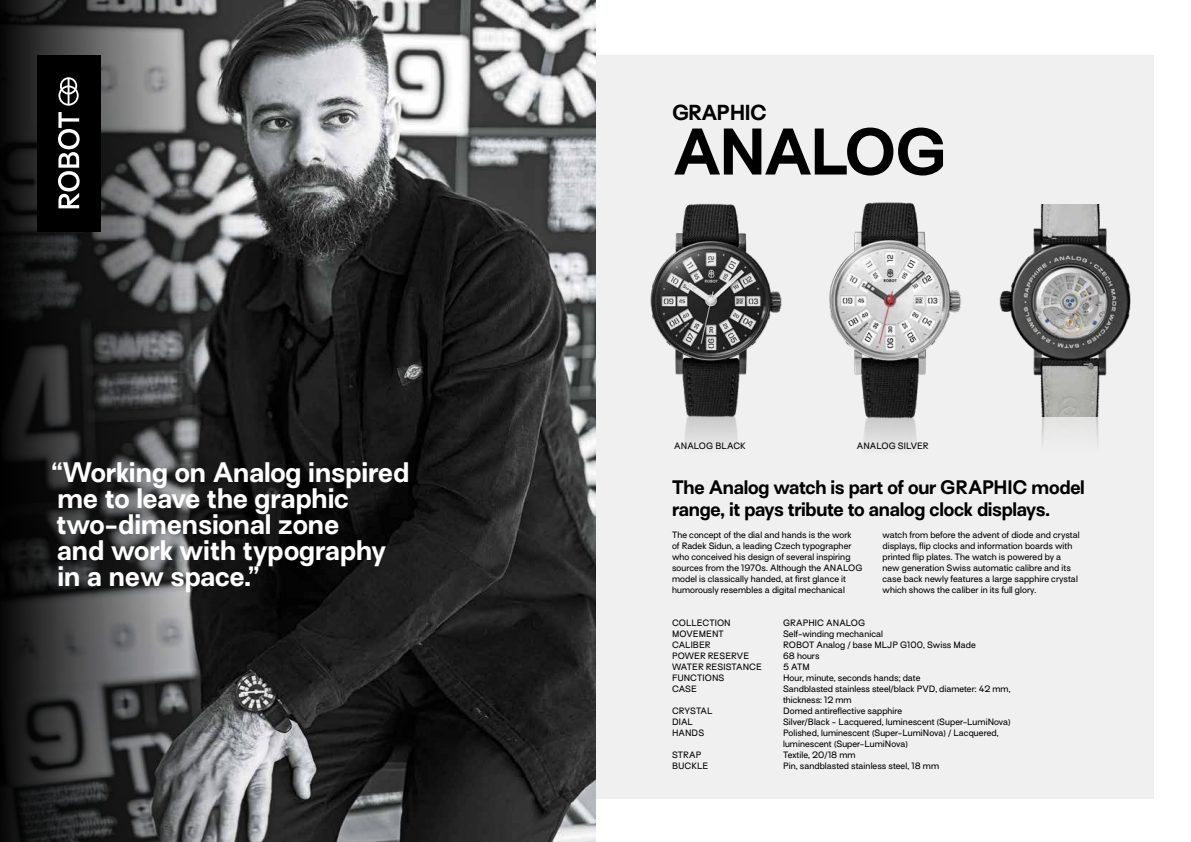
<style>
.page{position:relative;width:1191px;height:842px;background:#fff}
.page>*{position:absolute;margin:0;border:0;box-sizing:border-box;transform-origin:0 0}
.t1{font:700 60.5px "Surt";letter-spacing:-.04em;color:#000}
.t2{font:700 26px/26px "Surt";color:#fff}
.t3{font:700 20px "Surt";letter-spacing:-.02em;color:#000}
.t4{font:700 18px/22px "Surt";letter-spacing:-.02em;color:#000}
.t5{font:8.5px/11px "Surt";letter-spacing:.005em;color:#000}
</style>
<div class="page">
<div style="left:0;top:0;width:1191px;height:799px;background:#f0f0f0"></div>
<div style="left:1154px;top:0;width:37px;height:842px;background:#fff"></div>
<div style="left:0;top:0;width:1191px;height:55px;background:#fff"></div>
<img style="left:234px;top:0;width:361px;height:842px">
<svg style="left:0;top:0;width:234px;height:842px;background:#3f3f40"></svg>
<img style="left:650px;top:203px;width:132px;height:212px">
<img style="left:685px;top:415px;width:53px;height:30px">
<img style="left:829px;top:202px;width:132px;height:214px">
<img style="left:863px;top:416px;width:54px;height:30px">
<img style="left:999px;top:204px;width:132px;height:240px">
<div style="left:37px;top:55px;width:64px;height:176px;background:#000"></div>
<svg style="left:58px;top:112px;width:22px;height:96px"></svg>
<svg style="left:58px;top:77px;width:21px;height:29px"></svg>
<h2 class="t2" style="left:51px;top:462px;width:359px">“Working on Analog inspired me to leave the graphic two-dimensional zone<br>and work with typography in a new space.”</h2>
<h3 class="t3" style="left:672px;top:99px;width:96px">GRAPHIC</h3>
<h1 class="t1" style="left:673px;top:113px;width:275px">ANALOG</h1>
<p class="t5" style="left:674px;top:441px;width:73px">ANALOG BLACK</p>
<p class="t5" style="left:856px;top:441px;width:73px">ANALOG SILVER</p>
<h3 class="t4" style="left:672px;top:478px;width:414px">The Analog watch is part of our GRAPHIC model range, it pays tribute to analog clock displays.</h3>
<p class="t5" style="left:672px;top:530px;width:192px">The concept of the dial and hands is the work<br>of Radek Sidun, a leading Czech typographer who conceived his design of several inspiring sources from the 1970s. Although the ANALOG model is classically handed, at first glance it humorously resembles a digital mechanical</p>
<p class="t5" style="left:882px;top:530px;width:199px">watch from before the advent of diode and crystal displays, flip clocks and information boards with printed flip plates. The watch is powered by a new generation Swiss automatic calibre and its case back newly features a large sapphire crystal which shows the caliber in its full glory.</p>
<p class="t5" style="left:672px;top:618px;width:60px">COLLECTION</p>
<p class="t5" style="left:783px;top:618px;width:84px">GRAPHIC ANALOG</p>
<p class="t5" style="left:672px;top:629px;width:53px">MOVEMENT</p>
<p class="t5" style="left:783px;top:629px;width:101px">Self-winding mechanical</p>
<p class="t5" style="left:672px;top:640px;width:40px">CALIBER</p>
<p class="t5" style="left:783px;top:640px;width:194px">ROBOT Analog / base MLJP G100, Swiss Made</p>
<p class="t5" style="left:672px;top:651px;width:79px">POWER RESERVE</p>
<p class="t5" style="left:783px;top:651px;width:38px">68 hours</p>
<p class="t5" style="left:672px;top:662px;width:92px">WATER RESISTANCE</p>
<p class="t5" style="left:783px;top:662px;width:28px">5 ATM</p>
<p class="t5" style="left:672px;top:673px;width:54px">FUNCTIONS</p>
<p class="t5" style="left:783px;top:673px;width:139px">Hour, minute, seconds hands; date</p>
<p class="t5" style="left:672px;top:684px;width:27px">CASE</p>
<p class="t5" style="left:783px;top:684px;width:229px">Sandblasted stainless steel/black PVD, diameter: 42 mm, thickness: 12 mm</p>
<p class="t5" style="left:672px;top:706px;width:42px">CRYSTAL</p>
<p class="t5" style="left:783px;top:706px;width:121px">Domed antireflective sapphire</p>
<p class="t5" style="left:672px;top:717px;width:22px">DIAL</p>
<p class="t5" style="left:783px;top:717px;width:229px">Silver/Black - Lacquered, luminescent (Super-LumiNova)</p>
<p class="t5" style="left:672px;top:728px;width:33px">HANDS</p>
<p class="t5" style="left:783px;top:728px;width:217px">Polished, luminescent (Super-LumiNova) / Lacquered, luminescent (Super-LumiNova)</p>
<p class="t5" style="left:672px;top:750px;width:31px">STRAP</p>
<p class="t5" style="left:783px;top:750px;width:74px">Textile, 20/18 mm</p>
<p class="t5" style="left:672px;top:761px;width:38px">BUCKLE</p>
<p class="t5" style="left:783px;top:761px;width:158px">Pin, sandblasted stainless steel, 18 mm</p>
</div>
